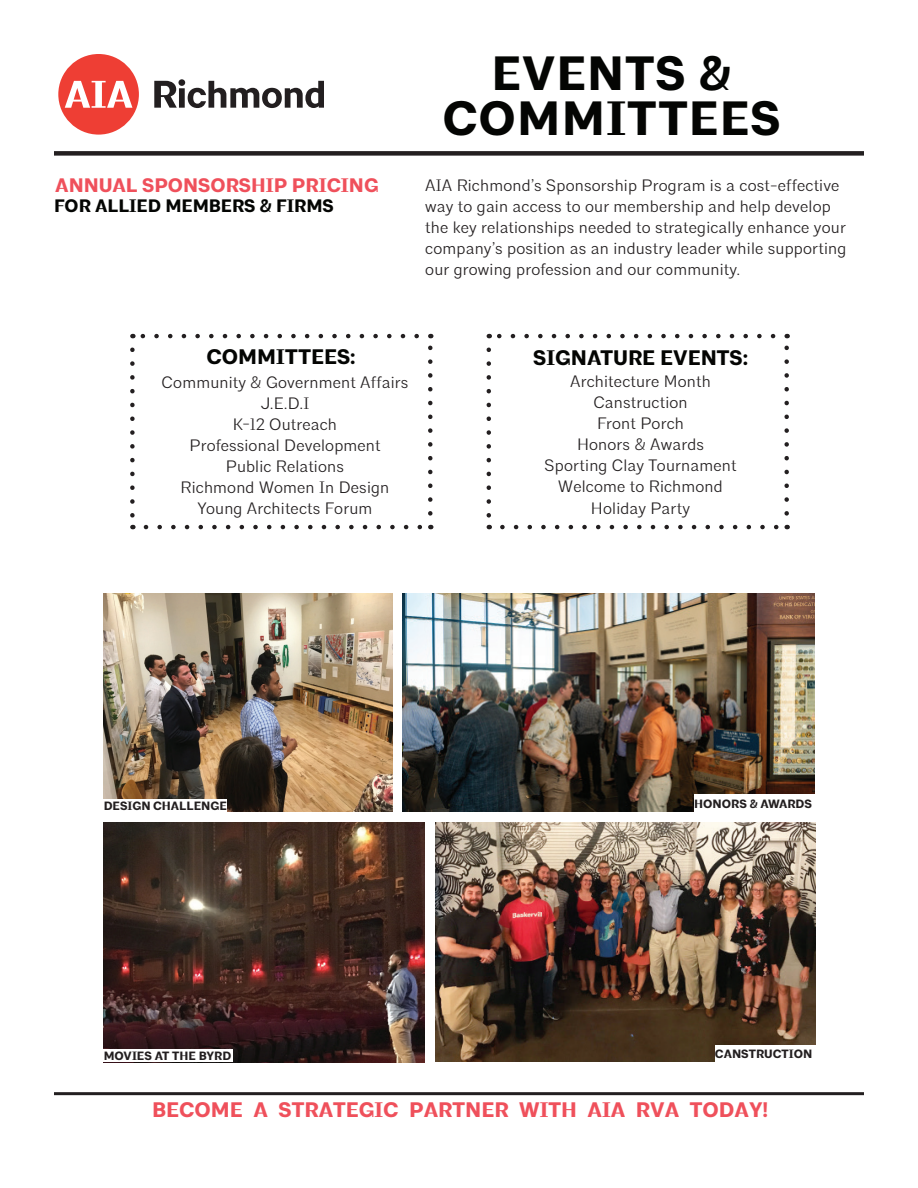
<style>
.page{position:relative;width:918px;height:1188px;background:#fff}
.page>*{position:absolute;margin:0;border:0;box-sizing:border-box;transform-origin:0 0}
.t1{font:700 48px/45px "Architype";letter-spacing:.025em;color:#040503;text-align:center}
.t2{font:700 21px "Architype";color:#ef505b}
.t3{font:700 21px "Architype";color:#040503}
.t4{font:700 19.5px "Architype";color:#ef505b}
.t5{font:700 18px "Architype";color:#040503}
.t6{font:300 16.5px/21px "Architype";letter-spacing:.01em;color:#231f20;text-align:center}
.t7{font:700 12px "Architype";color:#231f20}
</style>
<div class="page">
<div style="left:58px;top:54px;width:81px;height:81px;background:#ee3e34;border-radius:50%"></div>
<svg style="left:65px;top:81px;width:67px;height:27px"></svg>
<svg style="left:154px;top:79px;width:170px;height:29px"></svg>
<div style="left:54px;top:151px;width:810px;height:5px;background:#231f20"></div>
<hr style="left:54px;top:1092px;width:810px;height:3px;background:#231f20">
<svg style="left:502px;top:525px;width:277px;height:4px"></svg>
<svg style="left:497px;top:334px;width:276px;height:4px"></svg>
<svg style="left:487px;top:350px;width:4px;height:179px"></svg>
<svg style="left:784px;top:334px;width:5px;height:179px"></svg>
<svg style="left:146px;top:525px;width:276px;height:4px"></svg>
<svg style="left:140px;top:334px;width:277px;height:4px"></svg>
<svg style="left:130px;top:350px;width:5px;height:179px"></svg>
<svg style="left:428px;top:334px;width:5px;height:179px"></svg>
<img style="left:104px;top:593px;width:289px;height:219px">
<div style="left:104px;top:799px;width:123px;height:13px;background:#fff"></div>
<img style="left:435px;top:823px;width:380px;height:239px">
<div style="left:715px;top:1045px;width:100px;height:17px;background:#fff"></div>
<img style="left:104px;top:823px;width:321px;height:239px">
<div style="left:104px;top:1050px;width:129px;height:12px;background:#fff"></div>
<img style="left:403px;top:594px;width:412px;height:218px">
<div style="left:694px;top:794px;width:121px;height:18px;background:#fff"></div>
<p class="t4" style="left:55px;top:173px;width:325px">ANNUAL SPONSORSHIP PRICING</p>
<p class="t5" style="left:54px;top:194px;width:281px">FOR ALLIED MEMBERS &amp; FIRMS</p>
<h1 class="t1" style="left:443px;top:53px;width:340px">EVENTS &amp;<br>COMMITTEES</h1>
<p class="t6" style="left:425px;top:175px;width:423px;text-align:left">AIA Richmond’s Sponsorship Program is a cost-effective way to gain access to our membership and help develop the key relationships needed to strategically enhance your company’s position as an industry leader while supporting our growing profession and our community.</p>
<p class="t3" style="left:207px;top:344px;width:150px">COMMITTEES:</p>
<p class="t3" style="left:533px;top:345px;width:216px">SIGNATURE EVENTS:</p>
<p class="t6" style="left:162px;top:372px;width:249px">Community &amp; Government Affairs<br>J.E.D.I<br>K-12 Outreach<br>Professional Development<br>Public Relations<br>Richmond Women In Design<br>Young Architects Forum</p>
<p class="t7" style="left:104px;top:799px;width:125px">DESIGN CHALLENGE</p>
<p class="t6" style="left:545px;top:371px;width:193px">Architecture Month<br>Canstruction<br>Front Porch<br>Honors &amp; Awards<br>Sporting Clay Tournament<br>Welcome to Richmond<br>Holiday Party</p>
<p class="t7" style="left:694px;top:796px;width:119px">HONORS &amp; AWARDS</p>
<p class="t7" style="left:104px;top:1049px;width:129px">MOVIES AT THE BYRD</p>
<p class="t7" style="left:715px;top:1047px;width:99px">CANSTRUCTION</p>
<p class="t2" style="left:152px;top:1097px;width:617px">BECOME A STRATEGIC PARTNER WITH AIA RVA TODAY!</p>
</div>
